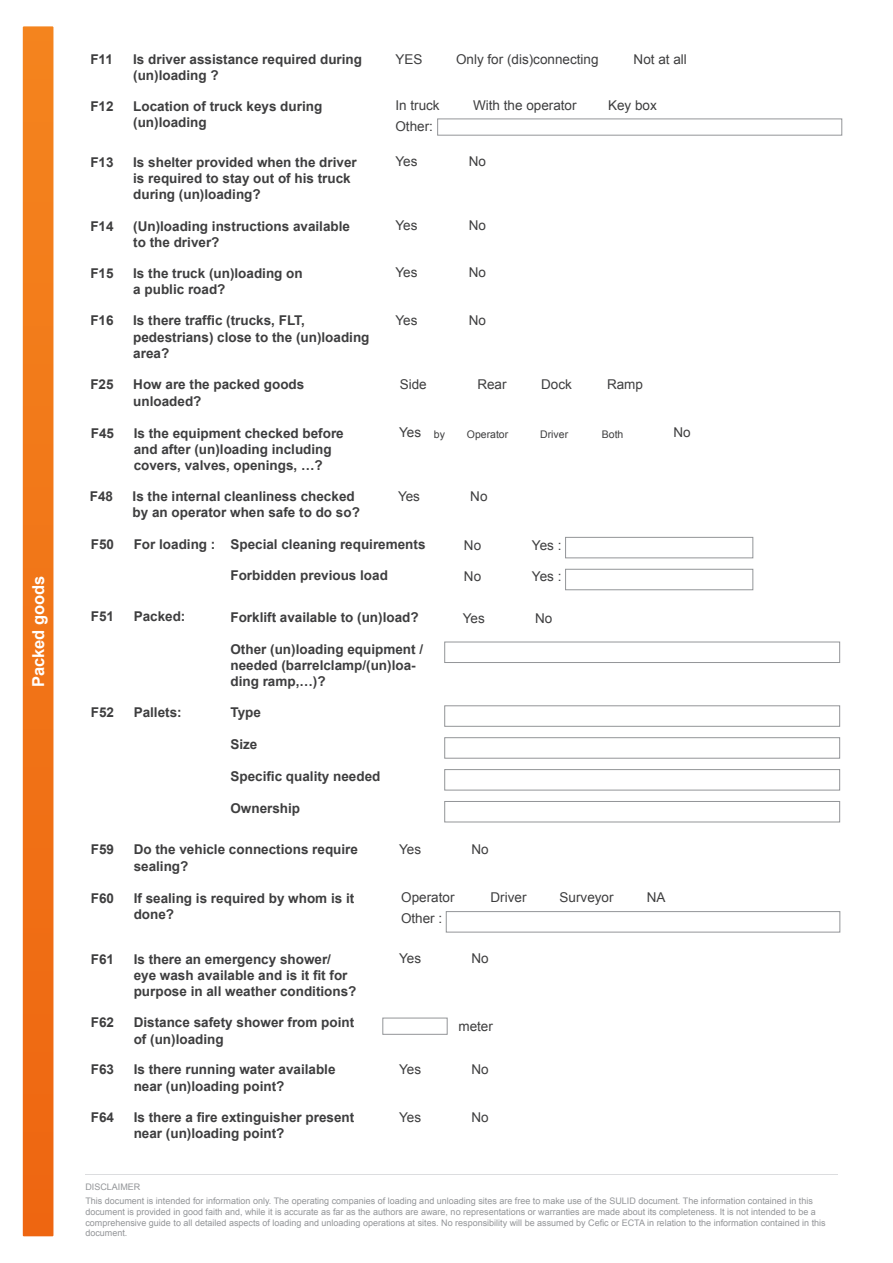
<style>
.page{position:relative;width:893px;height:1263px;background:#fff}
.page>*{position:absolute;margin:0;border:0;box-sizing:border-box;transform-origin:0 0}
.t1{font:700 16.5px "Arial";color:#fff}
.t2{font:700 13.5px/16.2px "Arial";color:#3e3e3f}
.t3{font:13.5px "Arial";color:#3e3e3f}
.t4{font:10.5px "Arial";color:#3e3e3f}
.t5{font:9px/10.8px "Arial";color:#939598}
</style>
<div class="page">
<hr style="left:85px;top:1174px;width:753px;height:1px;background:#dcdddf">
<div style="left:24px;top:27px;width:29px;height:1208px;background:linear-gradient(to bottom,#f4841e,#e61)"></div>
<div style="left:437px;top:119px;width:405px;height:17px;border:1px solid #939598"></div>
<div style="left:565px;top:537px;width:188px;height:21px;border:1px solid #939598"></div>
<div style="left:565px;top:569px;width:188px;height:21px;border:1px solid #939598"></div>
<div style="left:444px;top:642px;width:396px;height:21px;border:1px solid #939598"></div>
<div style="left:444px;top:737px;width:396px;height:21px;border:1px solid #939598"></div>
<div style="left:444px;top:801px;width:396px;height:21px;border:1px solid #939598"></div>
<div style="left:444px;top:705px;width:396px;height:22px;border:1px solid #939598"></div>
<div style="left:444px;top:769px;width:396px;height:21px;border:1px solid #939598"></div>
<div style="left:382px;top:1018px;width:66px;height:17px;border:1px solid #939598"></div>
<div style="left:446px;top:911px;width:394px;height:21px;border:1px solid #939598"></div>
<p class="t1" style="left:27px;top:687px;width:113px;rotate:-90deg">Packed goods</p>
<p class="t1" style="left:28px;top:672px;width:82px;rotate:-90deg">Bulk Solid</p>
<p class="t2" style="left:90px;top:52px;width:24px">F11</p>
<p class="t2" style="left:90px;top:99px;width:25px">F12</p>
<p class="t2" style="left:90px;top:155px;width:25px">F13</p>
<p class="t2" style="left:90px;top:218px;width:25px">F14</p>
<p class="t2" style="left:90px;top:265px;width:25px">F15</p>
<p class="t2" style="left:90px;top:313px;width:25px">F16</p>
<p class="t2" style="left:133px;top:52px;width:230px">Is driver assistance required during (un)loading ?</p>
<p class="t2" style="left:133px;top:99px;width:191px">Location of truck keys during (un)loading</p>
<p class="t2" style="left:133px;top:155px;width:225px">Is shelter provided when the driver is required to stay out of his truck during (un)loading?</p>
<p class="t2" style="left:133px;top:218px;width:218px">(Un)loading instructions available to the driver?</p>
<p class="t2" style="left:133px;top:265px;width:171px">Is the truck (un)loading on a public road?</p>
<p class="t2" style="left:133px;top:313px;width:238px">Is there traffic (trucks, FLT, pedestrians) close to the (un)loading area?</p>
<p class="t3" style="left:395px;top:50px;width:29px">YES</p>
<p class="t3" style="left:395px;top:97px;width:46px">In truck</p>
<p class="t3" style="left:395px;top:117px;width:39px">Other:</p>
<p class="t3" style="left:395px;top:153px;width:24px">Yes</p>
<p class="t3" style="left:456px;top:50px;width:144px">Only for (dis)connecting</p>
<p class="t3" style="left:473px;top:97px;width:105px">With the operator</p>
<p class="t3" style="left:634px;top:50px;width:55px">Not at all</p>
<p class="t3" style="left:608px;top:97px;width:50px">Key box</p>
<p class="t3" style="left:469px;top:153px;width:19px">No</p>
<p class="t3" style="left:395px;top:217px;width:24px">Yes</p>
<p class="t3" style="left:395px;top:263px;width:24px">Yes</p>
<p class="t3" style="left:395px;top:311px;width:24px">Yes</p>
<p class="t3" style="left:469px;top:217px;width:19px">No</p>
<p class="t3" style="left:469px;top:263px;width:19px">No</p>
<p class="t3" style="left:469px;top:311px;width:19px">No</p>
<p class="t2" style="left:90px;top:377px;width:25px">F25</p>
<p class="t2" style="left:133px;top:377px;width:173px">How are the packed goods unloaded?</p>
<p class="t3" style="left:400px;top:375px;width:29px">Side</p>
<p class="t3" style="left:477px;top:375px;width:31px">Rear</p>
<p class="t3" style="left:541px;top:375px;width:32px">Dock</p>
<p class="t3" style="left:607px;top:375px;width:38px">Ramp</p>
<p class="t2" style="left:91px;top:425px;width:25px">F45</p>
<p class="t2" style="left:134px;top:425px;width:212px">Is the equipment checked before</p>
<p class="t4" style="left:434px;top:427px;width:13px">by</p>
<p class="t4" style="left:467px;top:427px;width:43px">Operator</p>
<p class="t4" style="left:540px;top:427px;width:29px">Driver</p>
<p class="t4" style="left:602px;top:427px;width:23px">Both</p>
<p class="t2" style="left:134px;top:442px;width:200px">and after (un)loading including covers, valves, openings, …?</p>
<p class="t3" style="left:399px;top:424px;width:24px">Yes</p>
<p class="t3" style="left:673px;top:424px;width:19px">No</p>
<p class="t2" style="left:90px;top:489px;width:25px">F48</p>
<p class="t2" style="left:91px;top:537px;width:25px">F50</p>
<p class="t3" style="left:398px;top:487px;width:24px">Yes</p>
<p class="t2" style="left:133px;top:489px;width:229px">Is the internal cleanliness checked by an operator when safe to do so?</p>
<p class="t2" style="left:134px;top:537px;width:293px">For loading : Special cleaning requirements</p>
<p class="t2" style="left:230px;top:567px;width:159px">Forbidden previous load</p>
<p class="t3" style="left:470px;top:487px;width:19px">No</p>
<p class="t3" style="left:464px;top:536px;width:19px">No</p>
<p class="t3" style="left:464px;top:568px;width:19px">No</p>
<p class="t3" style="left:532px;top:536px;width:31px">Yes :</p>
<p class="t3" style="left:532px;top:568px;width:31px">Yes :</p>
<p class="t2" style="left:91px;top:609px;width:25px">F51</p>
<p class="t2" style="left:134px;top:609px;width:53px">Packed:</p>
<p class="t2" style="left:230px;top:609px;width:190px">Forklift available to (un)load?</p>
<p class="t3" style="left:463px;top:609px;width:24px">Yes</p>
<p class="t3" style="left:535px;top:609px;width:19px">No</p>
<p class="t2" style="left:230px;top:641px;width:194px">Other (un)loading equipment / needed (barrelclamp/(un)loa&shy;ding ramp,…)?</p>
<p class="t2" style="left:91px;top:704px;width:25px">F52</p>
<p class="t2" style="left:134px;top:704px;width:50px">Pallets:</p>
<p class="t2" style="left:230px;top:705px;width:32px">Type</p>
<p class="t2" style="left:230px;top:737px;width:29px">Size</p>
<p class="t2" style="left:230px;top:769px;width:152px">Specific quality needed</p>
<p class="t2" style="left:230px;top:801px;width:71px">Ownership</p>
<p class="t2" style="left:91px;top:842px;width:25px">F59</p>
<p class="t2" style="left:134px;top:842px;width:226px">Do the vehicle connections require sealing?</p>
<p class="t3" style="left:399px;top:840px;width:24px">Yes</p>
<p class="t3" style="left:471px;top:840px;width:19px">No</p>
<p class="t2" style="left:91px;top:890px;width:25px">F60</p>
<p class="t2" style="left:134px;top:890px;width:222px">If sealing is required by whom is it done?</p>
<p class="t3" style="left:401px;top:888px;width:55px">Operator</p>
<p class="t3" style="left:490px;top:888px;width:37px">Driver</p>
<p class="t3" style="left:560px;top:888px;width:56px">Surveyor</p>
<p class="t3" style="left:647px;top:888px;width:20px">NA</p>
<p class="t3" style="left:401px;top:910px;width:43px">Other :</p>
<p class="t2" style="left:91px;top:951px;width:25px">F61</p>
<p class="t2" style="left:134px;top:951px;width:224px">Is there an emergency shower/ eye wash available and is it fit for purpose in all weather conditions?</p>
<p class="t3" style="left:399px;top:949px;width:24px">Yes</p>
<p class="t3" style="left:471px;top:949px;width:19px">No</p>
<p class="t2" style="left:91px;top:1015px;width:25px">F62</p>
<p class="t2" style="left:134px;top:1015px;width:222px">Distance safety shower from point of (un)loading</p>
<p class="t3" style="left:458px;top:1017px;width:36px">meter</p>
<p class="t2" style="left:91px;top:1062px;width:25px">F63</p>
<p class="t2" style="left:91px;top:1110px;width:25px">F64</p>
<p class="t2" style="left:134px;top:1062px;width:203px">Is there running water available near (un)loading point?</p>
<p class="t2" style="left:134px;top:1110px;width:222px">Is there a fire extinguisher present near (un)loading point?</p>
<p class="t5" style="left:85px;top:1182px;width:57px">DISCLAIMER</p>
<p class="t3" style="left:399px;top:1060px;width:24px">Yes</p>
<p class="t3" style="left:399px;top:1108px;width:24px">Yes</p>
<p class="t3" style="left:471px;top:1060px;width:19px">No</p>
<p class="t3" style="left:471px;top:1108px;width:19px">No</p>
<p class="t5" style="left:85px;top:1195px;width:742px">This document is intended for information only. The operating companies of loading and unloading sites are free to make use of the SULID document. The information contained in this document is provided in good faith and, while it is accurate as far as the authors are aware, no representations or warranties are made about its completeness. It is not intended to be a comprehensive guide to all detailed aspects of loading and unloading operations at sites. No responsibility will be assumed by Cefic or ECTA in relation to the information contained in this document.</p>
</div>
